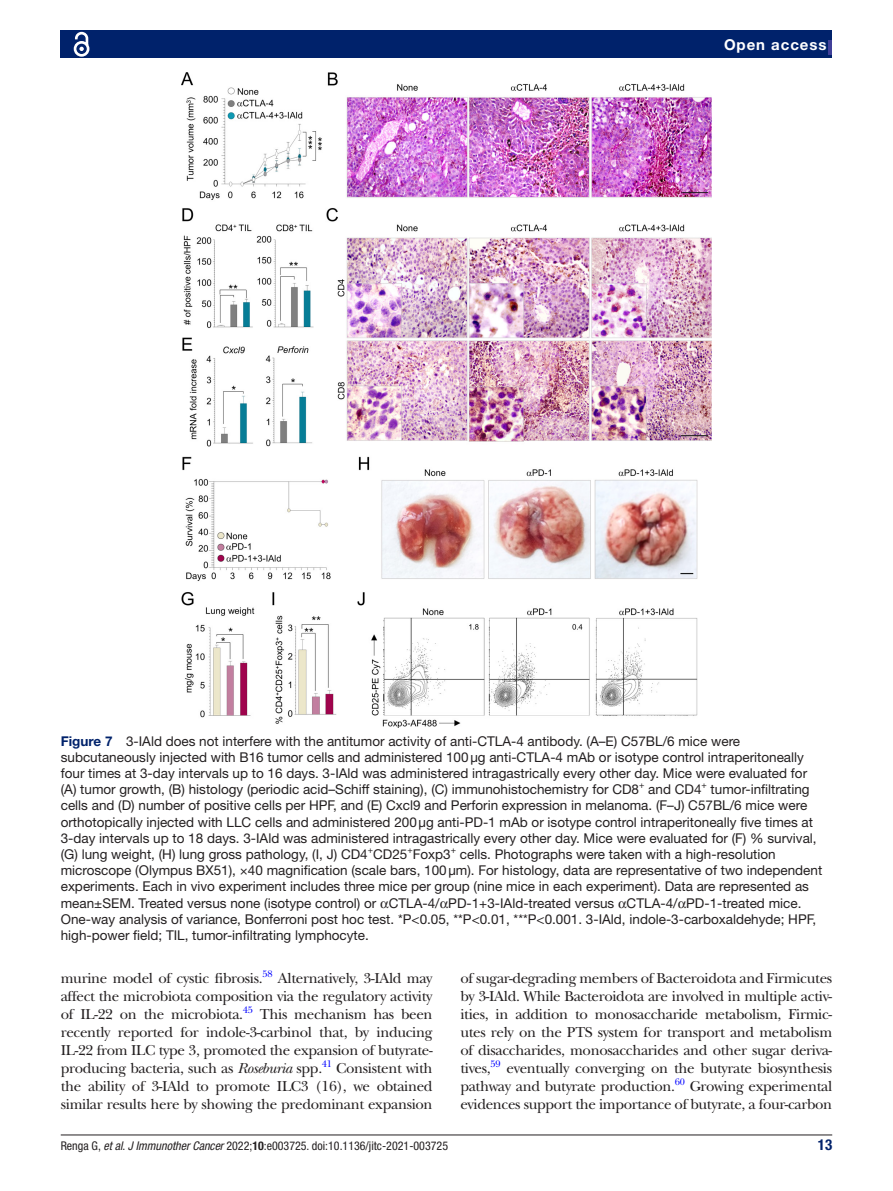
<style>
.page{position:relative;width:893px;height:1191px;background:#fff}
.page>*{position:absolute;margin:0;border:0;box-sizing:border-box;transform-origin:0 0}
.t1{font:15px/18px "New Baskerville";letter-spacing:-.02em;color:#231f20;text-align:justify}
.t2{font:700 15px "Helvetica Neue LT Std";letter-spacing:.065em;color:#fff}
.t3{font:700 condensed 15px "Helvetica Neue LT Std";color:#00226b}
.t4{font:13.5px/16.2px "Helvetica Neue LT Std";color:#231f20}
.t5{font:condensed 12px "Helvetica Neue LT Std";color:#231f20}
.t6{font:9.9px "New Baskerville";letter-spacing:-.02em;color:#00f}
.t7{font:9px "Helvetica Neue LT Std";color:#231f20}
.s1{font-weight:700;color:#00226b}
.s2{font-style:italic}
.s3{font-weight:700}
</style>
<div class="page">
<hr style="left:61px;top:1134px;width:771px;height:1px;background:#231f20">
<div style="left:61px;top:31px;width:771px;height:27px;background:#00226b"></div>
<hr style="left:828px;top:40px;width:4px;height:15px;background:#414099">
<svg style="left:73px;top:31px;width:17px;height:26px"></svg>
<img style="left:182px;top:73px;width:529px;height:655px">
<p class="t2" style="left:724px;top:35px;width:104px">Open access</p>
<p class="t4" style="left:61px;top:732px;width:748px"><span class="s1">Figure 7</span> 3-IAld does not interfere with the antitumor activity of anti-CTLA-4 antibody. (A–E) C57BL/6 mice were subcutaneously injected with B16 tumor cells and administered 100µg anti-CTLA-4 mAb or isotype control intraperitoneally four times at 3-day intervals up to 16 days. 3-IAld was administered intragastrically every other day. Mice were evaluated for (A) tumor growth, (B) histology (periodic acid–Schiff staining), (C) immunohistochemistry for CD8</p>
<p class="t7" style="left:639px;top:779px;width:7px">+</p>
<p class="t4" style="left:648px;top:781px;width:55px">and CD4</p>
<p class="t7" style="left:701px;top:779px;width:7px">+</p>
<p class="t4" style="left:61px;top:781px;width:757px;text-indent:650px">tumor-infiltrating cells and (D) number of positive cells per HPF, and (E) Cxcl9 and Perforin expression in melanoma. (F–J) C57BL/6 mice were orthotopically injected with LLC cells and administered 200µg anti-PD-1 mAb or isotype control intraperitoneally five times at 3-day intervals up to 18 days. 3-IAld was administered intragastrically every other day. Mice were evaluated for (F) % survival, (G) lung weight, (H) lung gross pathology, (I, J) CD4 CD25 Foxp3</p>
<p class="t7" style="left:368px;top:844px;width:7px">+</p>
<p class="t7" style="left:407px;top:844px;width:7px">+</p>
<p class="t7" style="left:451px;top:844px;width:7px">+</p>
<p class="t4" style="left:61px;top:846px;width:763px;text-indent:399px">cells. Photographs were taken with a high-resolution microscope (Olympus BX51), ×40 magnification (scale bars, 100µm). For histology, data are representative of two independent experiments. Each in vivo experiment includes three mice per group (nine mice in each experiment). Data are represented as mean±SEM. Treated versus none (isotype control) or CTLA-4/ PD-1+3-IAld-treated versus CTLA-4/ PD-1-treated mice.<br>One-way analysis of variance, Bonferroni post hoc test. *P&lt;0.05, **P&lt;0.01, ***P&lt;0.001. 3-IAld, indole-3-carboxaldehyde; HPF, high-power field; TIL, tumor-infiltrating lymphocyte.</p>
<p class="t1" style="left:61px;top:969px;width:203px">murine model of cystic fibrosis.</p>
<p class="t6" style="left:262px;top:967px;width:12px">58</p>
<p class="t1" style="left:61px;top:969px;width:373px;text-indent:217px">Alternatively, 3-IAld may affect the microbiota composition via the regulatory activity of IL-22 on the microbiota.</p>
<p class="t6" style="left:243px;top:1003px;width:12px">45</p>
<p class="t1" style="left:61px;top:1005px;width:373px;text-indent:199px">This mechanism has been recently reported for indole-3-carbinol that, by inducing IL-22 from ILC type 3, promoted the expansion of butyrate&shy;producing bacteria, such as <span class="s2">Roseburia</span> spp.</p>
<p class="t6" style="left:322px;top:1057px;width:12px">41</p>
<p class="t1" style="left:61px;top:1059px;width:373px;text-indent:275px">Consistent with the ability of 3-IAld to promote ILC3 (16), we obtained similar results here by showing the predominant expansion</p>
<p class="t1" style="left:460px;top:969px;width:373px">of sugar-degrading members of Bacteroidota and Firmicutes by 3-IAld. While Bacteroidota are involved in multiple activ&shy;ities, in addition to monosaccharide metabolism, Firmic&shy;utes rely on the PTS system for transport and metabolism of disaccharides, monosaccharides and other sugar deriva&shy;tives,</p>
<p class="t6" style="left:490px;top:1057px;width:12px">59</p>
<p class="t1" style="left:460px;top:1059px;width:373px;text-indent:46px">eventually converging on the butyrate biosynthesis pathway and butyrate production.</p>
<p class="t6" style="left:675px;top:1075px;width:12px">60</p>
<p class="t1" style="left:460px;top:1077px;width:373px;text-align:right">Growing experimental<br>evidences support the importance of butyrate, a four-carbon</p>
<p class="t5" style="left:61px;top:1138px;width:389px">Renga G, <span class="s2">et al</span>. <span class="s2">J Immunother Cancer</span> 2022;<span class="s3">10</span>:e003725. doi:10.1136/jitc-2021-003725</p>
<p class="t3" style="left:818px;top:1135px;width:16px">13</p>
</div>
